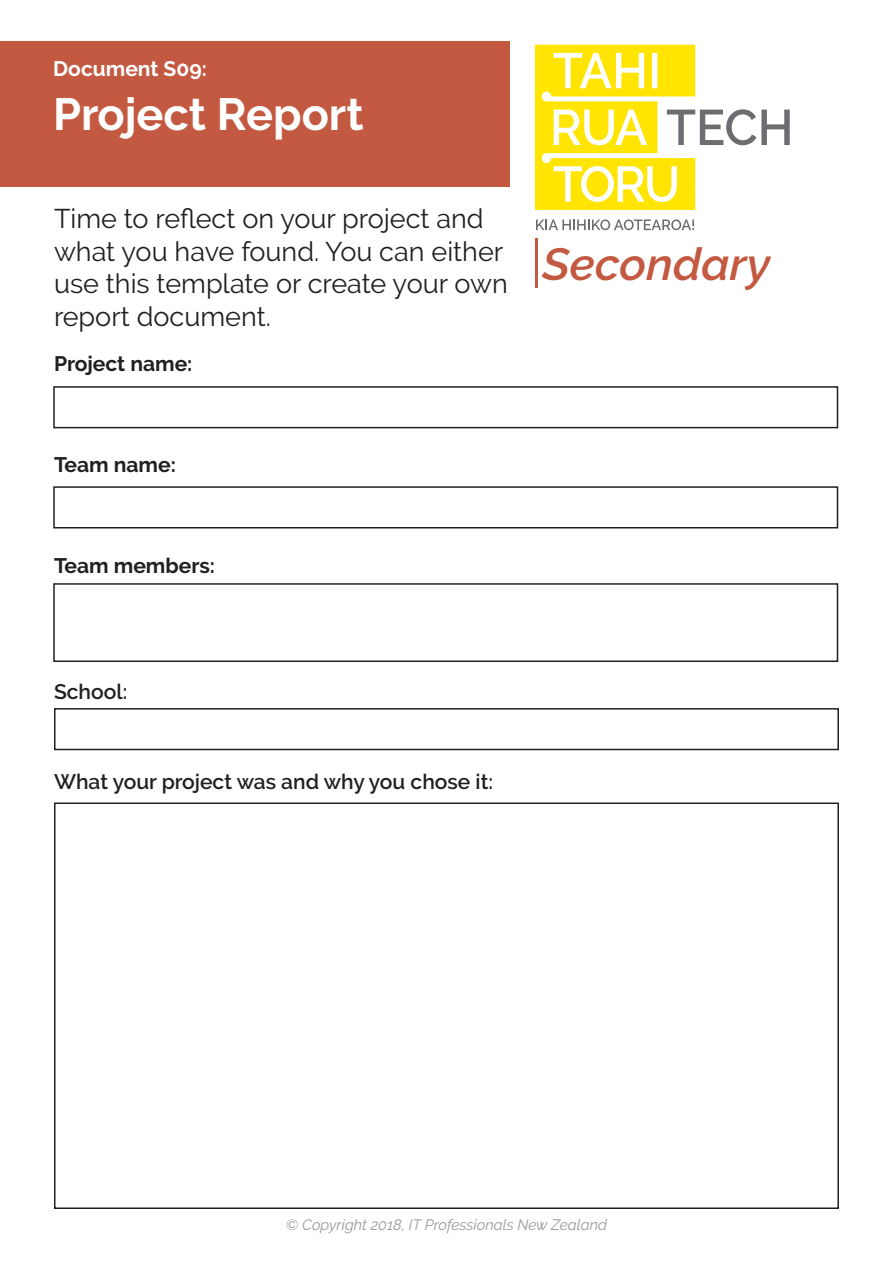
<style>
.page{position:relative;width:893px;height:1263px;background:#fff}
.page>*{position:absolute;margin:0;border:0;box-sizing:border-box;transform-origin:0 0}
.t1{font:700 45px "Raleway";color:#fff}
.t2{font:italic 600 45px "Raleway";color:#c35940}
.t3{font:27px/32.4px "Raleway";color:#231f20}
.t4{font:600 21px "Raleway";color:#231f20}
.t5{font:700 21px "Raleway";color:#231f20}
.t6{font:700 21px "Raleway";color:#fff}
.t7{font:italic 15px "Raleway";color:#97999c}
</style>
<div class="page">
<div style="left:0;top:42px;width:510px;height:145px;background:#c35941"></div>
<div style="left:53px;top:583px;width:785px;height:79px;border:2px solid #231f20"></div>
<div style="left:54px;top:802px;width:785px;height:407px;border:2px solid #231f20"></div>
<div style="left:53px;top:386px;width:785px;height:42px;border:2px solid #231f20"></div>
<div style="left:54px;top:708px;width:785px;height:42px;border:2px solid #231f20"></div>
<div style="left:53px;top:486px;width:785px;height:42px;border:2px solid #231f20"></div>
<svg style="left:535px;top:45px;width:255px;height:165px"></svg>
<svg style="left:536px;top:219px;width:158px;height:11px"></svg>
<hr style="left:536px;top:239px;width:2px;height:49px;background:#c35940">
<p class="t6" style="left:53px;top:57px;width:155px">Document S09:</p>
<p class="t1" style="left:53px;top:89px;width:312px">Project Report</p>
<p class="t3" style="left:54px;top:203px;width:455px">Time to reflect on your project and what you have found. You can either use this template or create your own report document.</p>
<p class="t5" style="left:54px;top:352px;width:140px">Project name:</p>
<p class="t5" style="left:54px;top:453px;width:123px">Team name:</p>
<p class="t5" style="left:54px;top:553px;width:163px">Team members:</p>
<p class="t2" style="left:543px;top:238px;width:229px">Secondary</p>
<p class="t4" style="left:54px;top:679px;width:75px">School:</p>
<p class="t4" style="left:54px;top:769px;width:441px">What your project was and why you chose it:</p>
<p class="t7" style="left:286px;top:1216px;width:323px">© Copyright 2018, IT Professionals New Zealand</p>
</div>
